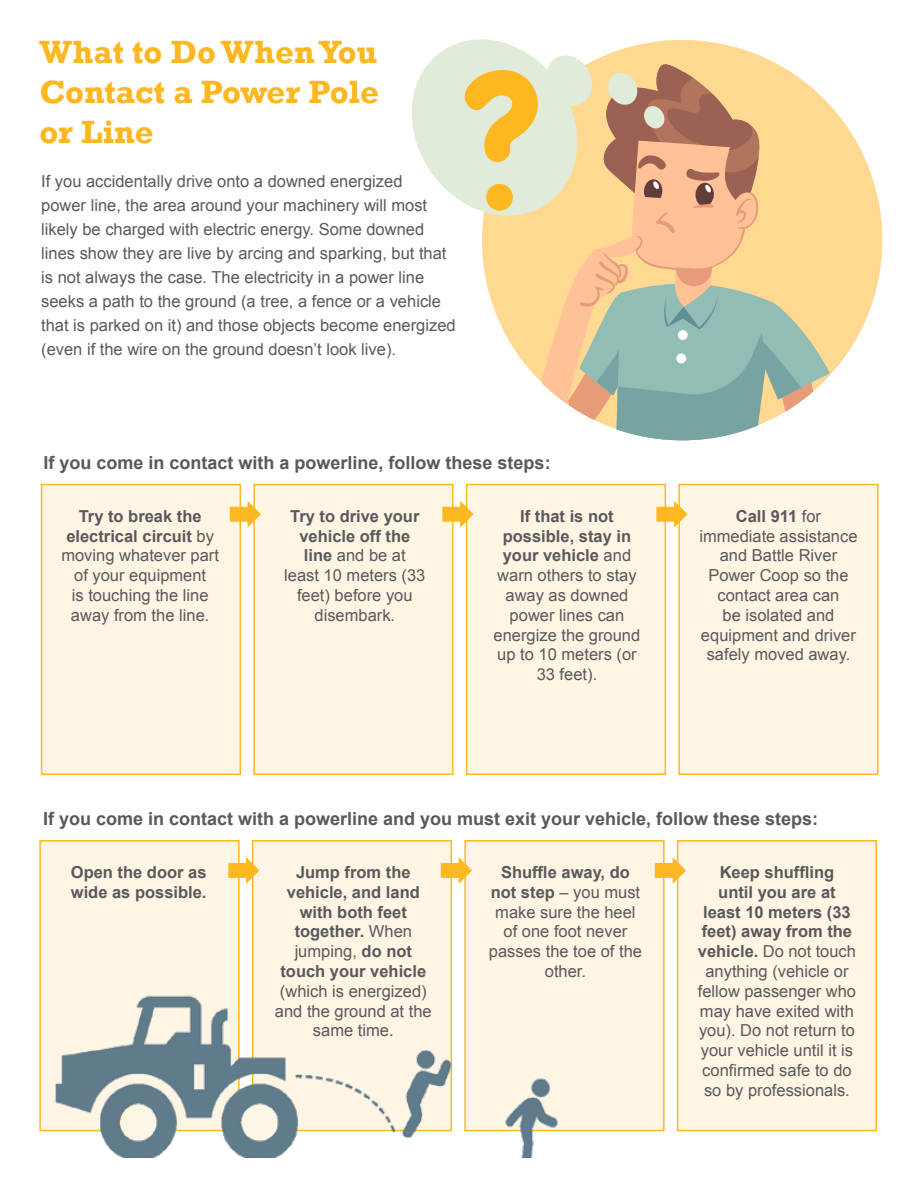
<style>
.page{position:relative;width:918px;height:1188px;background:#fff}
.page>*{position:absolute;margin:0;border:0;box-sizing:border-box;transform-origin:0 0}
.t1{font:700 33px/39.6px "Rockwell";color:#fdb720;text-align:justify}
.t2{font:700 18px "Arial";color:#58595b}
.t3{font:16.5px/19.8px "Arial";color:#58595b;text-align:center}
.t4{font:700 16.5px/19.8px "Arial";color:#58595b}
.s1{font-weight:700}
.s2{font-weight:400}
</style>
<div class="page">
<div style="left:40px;top:841px;width:199px;height:290px;background:#fff5e5"></div>
<div style="left:39px;top:840px;width:201px;height:291px;border:2px solid #fdb720"></div>
<div style="left:42px;top:485px;width:198px;height:289px;background:#fff5e5"></div>
<div style="left:41px;top:484px;width:200px;height:291px;border:2px solid #fdb720"></div>
<div style="left:253px;top:841px;width:198px;height:290px;background:#fff5e5"></div>
<div style="left:252px;top:840px;width:200px;height:291px;border:2px solid #fdb720"></div>
<div style="left:254px;top:485px;width:199px;height:289px;background:#fff5e5"></div>
<div style="left:253px;top:484px;width:201px;height:291px;border:2px solid #fdb720"></div>
<div style="left:465px;top:841px;width:199px;height:290px;background:#fff5e5"></div>
<div style="left:464px;top:840px;width:201px;height:291px;border:2px solid #fdb720"></div>
<div style="left:467px;top:485px;width:198px;height:289px;background:#fff5e5"></div>
<div style="left:466px;top:484px;width:200px;height:291px;border:2px solid #fdb720"></div>
<div style="left:678px;top:841px;width:198px;height:290px;background:#fff5e5"></div>
<div style="left:677px;top:840px;width:200px;height:291px;border:2px solid #fdb720"></div>
<div style="left:679px;top:485px;width:199px;height:289px;background:#fff5e5"></div>
<div style="left:678px;top:484px;width:201px;height:291px;border:2px solid #fdb720"></div>
<img style="left:39px;top:966px;width:553px;height:192px">
<svg style="left:228px;top:857px;width:32px;height:27px"></svg>
<svg style="left:230px;top:501px;width:31px;height:27px"></svg>
<svg style="left:441px;top:857px;width:31px;height:27px"></svg>
<svg style="left:442px;top:501px;width:32px;height:27px"></svg>
<svg style="left:655px;top:857px;width:31px;height:27px"></svg>
<svg style="left:656px;top:501px;width:32px;height:27px"></svg>
<div style="left:482px;top:40px;width:400px;height:400px;background:#ffd892;border-radius:50%"></div>
<svg style="left:411px;top:39px;width:419px;height:401px"></svg>
<h1 class="t1" style="left:39px;top:36px;width:341px">What to Do When You Contact a Power Pole or Line</h1>
<p class="t3" style="left:41px;top:170px;width:416px;line-height:24px;text-align:left">If you accidentally drive onto a downed energized<br>power line, the area around your machinery will most likely be charged with electric energy. Some downed lines show they are live by arcing and sparking, but that is not always the case. The electricity in a power line seeks a path to the ground (a tree, a fence or a vehicle that is parked on it) and those objects become energized (even if the wire on the ground doesn’t look live).</p>
<p class="t2" style="left:44px;top:456px;width:509px">If you come in contact with a powerline, follow these steps:</p>
<p class="t3" style="left:61px;top:507px;width:159px"><span class="s1">Try to break the electrical circuit</span> by moving whatever part of your equipment<br>is touching the line away from the line.</p>
<p class="t3" style="left:284px;top:507px;width:143px"><span class="s1">Try to drive your vehicle off the line</span> and be at<br>least 10 meters (33 feet) before you disembark.</p>
<p class="t3" style="left:494px;top:507px;width:148px"><span class="s1">If that is not possible, stay in your vehicle</span> and warn others to stay away as downed power lines can energize the ground up to 10 meters (or<br>33 feet).</p>
<p class="t3" style="left:699px;top:507px;width:160px"><span class="s1">Call 911</span> for immediate assistance and Battle River<br>Power Coop so the contact area can<br>be isolated and equipment and driver safely moved away.</p>
<p class="t2" style="left:43px;top:812px;width:777px">If you come in contact with a powerline and you must exit your vehicle, follow these steps:</p>
<p class="t4" style="left:71px;top:864px;width:137px">Open the door as wide as possible.</p>
<p class="t4" style="left:280px;top:864px;width:147px;text-align:center">Jump from the vehicle, and land with both feet together. <span class="s2">When jumping,</span> do not touch your vehicle</p>
<p class="t3" style="left:275px;top:982px;width:158px">(which is energized) and the ground at the same time.</p>
<p class="t3" style="left:489px;top:863px;width:155px"><span class="s1">Shuffle away, do not step</span> – you must make sure the heel of one foot never passes the toe of the other.</p>
<p class="t3" style="left:698px;top:863px;width:160px"><span class="s1">Keep shuffling<br>until you are at least 10 meters (33 feet) away from the vehicle.</span> Do not touch anything (vehicle or fellow passenger who may have exited with you). Do not return to your vehicle until it is confirmed safe to do so by professionals.</p>
</div>
